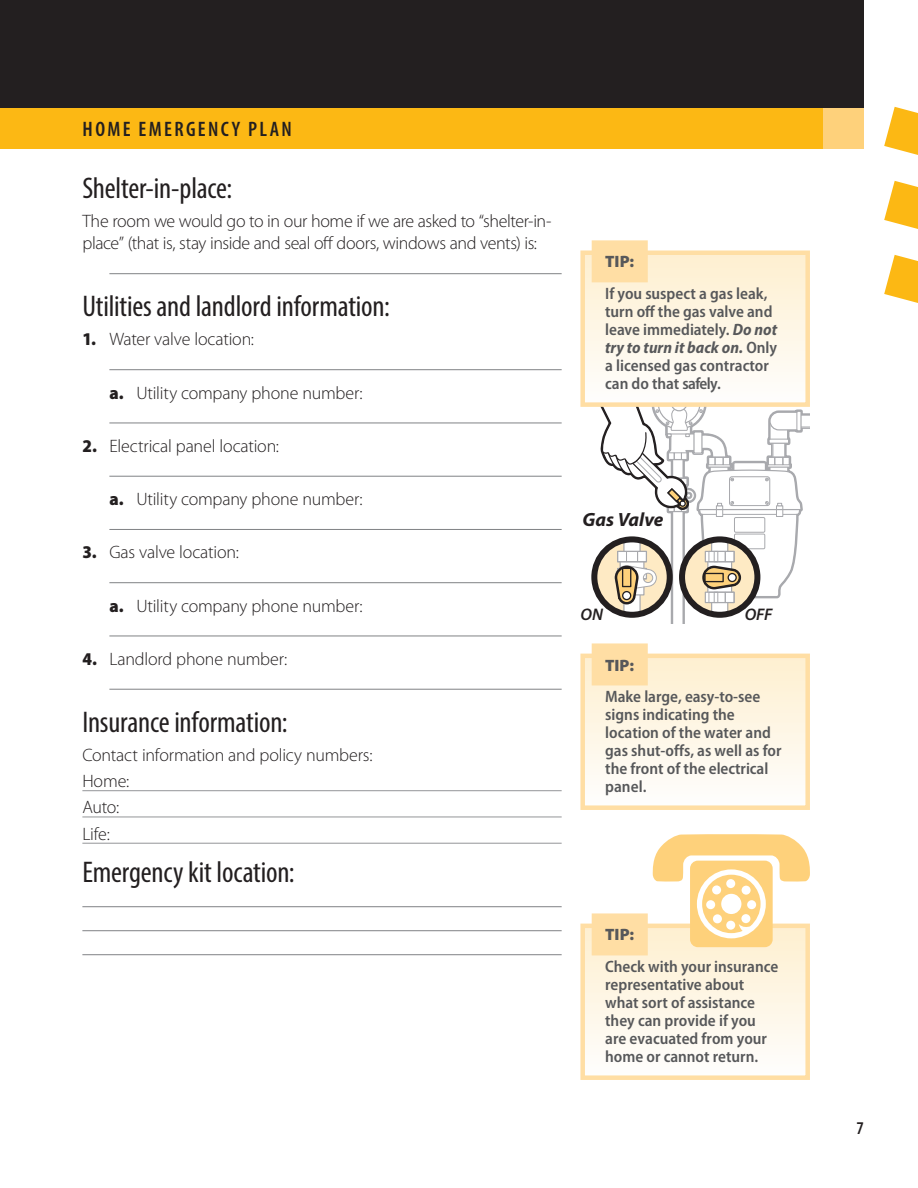
<style>
.page{position:relative;width:918px;height:1188px;background:#fff}
.page>*{position:absolute;margin:0;border:0;box-sizing:border-box;transform-origin:0 0}
.t1{font:condensed 30px "Myriad Pro";letter-spacing:-.005em;color:#231f20}
.t2{font:600 condensed 21px "Myriad Pro";letter-spacing:.11em;color:#231f20}
.t3{font:italic 700 19.2px "Myriad Pro";color:#231f20}
.t4{font:300 18px/22.5px "Myriad Pro";letter-spacing:-.015em;color:#231f20}
.t5{font:600 condensed 18px "Myriad Pro";color:#231f20}
.t6{font:italic 600 16.8px "Myriad Pro";color:#231f20}
.t7{font:600 semi-condensed 16.5px/18px "Myriad Pro";color:#57585a}
.t8{font:900 16.5px "Myriad Pro";letter-spacing:-.005em;color:#57585a}
.s1{font-weight:900;font-stretch:semi-condensed}
.s2{font-weight:700;font-style:italic}
</style>
<div class="page">
<svg style="left:593px;top:407px;width:217px;height:216px"></svg>
<div style="left:623px;top:568px;width:8px;height:19px;background:#fed17b"></div>
<div style="left:622px;top:568px;width:9px;height:19px;border:1px solid #231f20"></div>
<svg style="left:884px;top:255px;width:34px;height:48px"></svg>
<svg style="left:884px;top:107px;width:34px;height:48px"></svg>
<svg style="left:884px;top:181px;width:34px;height:48px"></svg>
<div style="left:0;top:108px;width:864px;height:40px;background:#fcb814"></div>
<div style="left:0;top:0;width:864px;height:108px;background:#231f20"></div>
<div style="left:823px;top:108px;width:41px;height:40px;background:#fed17b"></div>
<div style="left:583px;top:253px;width:225px;height:152px;background:linear-gradient(to bottom,#feefcf,#fefefd)"></div>
<div style="left:583px;top:656px;width:225px;height:152px;background:linear-gradient(to bottom,#feefcf,#fefefd)"></div>
<div style="left:583px;top:926px;width:225px;height:152px;background:linear-gradient(to bottom,#feefcf,#fefefd)"></div>
<div style="left:580px;top:924px;width:230px;height:156px;border:4px solid #ffdea4"></div>
<div style="left:592px;top:913px;width:56px;height:42px;background:#ffdea4"></div>
<div style="left:580px;top:654px;width:230px;height:156px;border:4px solid #ffdea4"></div>
<div style="left:592px;top:643px;width:56px;height:42px;background:#ffdea4"></div>
<div style="left:580px;top:250px;width:230px;height:157px;border:4px solid #ffdea4"></div>
<div style="left:592px;top:240px;width:56px;height:42px;background:#ffdea4"></div>
<hr style="left:82px;top:954px;width:480px;height:1px;background:#808285">
<hr style="left:82px;top:930px;width:480px;height:1px;background:#808285">
<hr style="left:82px;top:906px;width:480px;height:1px;background:#808285">
<hr style="left:82px;top:843px;width:480px;height:1px;background:#939598">
<hr style="left:82px;top:817px;width:480px;height:1px;background:#939598">
<hr style="left:82px;top:790px;width:480px;height:1px;background:#939598">
<hr style="left:109px;top:689px;width:453px;height:1px;background:#808285">
<hr style="left:109px;top:636px;width:453px;height:1px;background:#808285">
<hr style="left:109px;top:582px;width:453px;height:1px;background:#808285">
<hr style="left:109px;top:529px;width:453px;height:1px;background:#808285">
<hr style="left:109px;top:476px;width:453px;height:1px;background:#808285">
<hr style="left:109px;top:423px;width:453px;height:1px;background:#808285">
<hr style="left:109px;top:369px;width:453px;height:1px;background:#808285">
<hr style="left:109px;top:273px;width:453px;height:1px;background:#808285">
<div style="left:690px;top:861px;width:83px;height:86px;background:#fed17b;border-radius:8px"></div>
<div style="left:697px;top:869px;width:69px;height:69px;background:#fff;border-radius:50%"></div>
<svg style="left:653px;top:834px;width:157px;height:99px"></svg>
<div style="left:741px;top:914px;width:9px;height:9px;background:#fff;border-radius:50%"></div>
<div style="left:747px;top:900px;width:9px;height:9px;background:#fff;border-radius:50%"></div>
<div style="left:742px;top:886px;width:9px;height:9px;background:#fff;border-radius:50%"></div>
<div style="left:726px;top:879px;width:9px;height:9px;background:#fff;border-radius:50%"></div>
<div style="left:712px;top:885px;width:9px;height:9px;background:#fff;border-radius:50%"></div>
<div style="left:706px;top:900px;width:9px;height:9px;background:#fff;border-radius:50%"></div>
<div style="left:713px;top:914px;width:9px;height:9px;background:#fff;border-radius:50%"></div>
<div style="left:726px;top:921px;width:9px;height:9px;background:#fff;border-radius:50%"></div>
<div style="left:721px;top:894px;width:20px;height:20px;background:#fff;border-radius:50%"></div>
<p class="t2" style="left:83px;top:118px;width:211px">HOME EMERGENCY PLAN</p>
<p class="t1" style="left:82px;top:170px;width:151px">Shelter-in-place:</p>
<p class="t4" style="left:82px;top:210px;width:471px">The room we would go to in our home if we are asked to “shelter-in&shy;place” (that is, stay inside and seal of doors, windows and vents) is:</p>
<p class="t1" style="left:82px;top:288px;width:309px">Utilities and landlord information:</p>
<p class="t4" style="left:82px;top:328px;width:173px"><span class="s1">1.</span> Water valve location:</p>
<p class="t4" style="left:109px;top:382px;width:255px"><span class="s1">a.</span> Utility company phone number:</p>
<p class="t4" style="left:82px;top:435px;width:198px"><span class="s1">2.</span> Electrical panel location:</p>
<p class="t4" style="left:109px;top:488px;width:255px"><span class="s1">a.</span> Utility company phone number:</p>
<p class="t4" style="left:82px;top:541px;width:158px"><span class="s1">3.</span> Gas valve location:</p>
<p class="t4" style="left:109px;top:595px;width:255px"><span class="s1">a.</span> Utility company phone number:</p>
<p class="t4" style="left:82px;top:648px;width:206px"><span class="s1">4.</span> Landlord phone number:</p>
<p class="t1" style="left:82px;top:704px;width:207px">Insurance information:</p>
<p class="t4" style="left:82px;top:742px;width:292px;line-height:26.2px">Contact information and policy numbers:<br>Home:</p>
<p class="t4" style="left:82px;top:796px;width:38px">Auto:</p>
<p class="t4" style="left:82px;top:823px;width:29px">Life:</p>
<p class="t1" style="left:82px;top:854px;width:214px">Emergency kit location:</p>
<p class="t8" style="left:605px;top:252px;width:31px">TIP:</p>
<p class="t7" style="left:605px;top:285px;width:174px">If you suspect a gas leak, turn of the gas valve and leave immediately. <span class="s2">Do not try to turn it back on.</span> Only a licensed gas contractor can do that safely.</p>
<p class="t3" style="left:582px;top:509px;width:82px">Gas Valve</p>
<p class="t6" style="left:580px;top:606px;width:24px">ON</p>
<p class="t6" style="left:745px;top:606px;width:29px">OFF</p>
<p class="t8" style="left:605px;top:656px;width:30px">TIP:</p>
<p class="t7" style="left:605px;top:688px;width:178px">Make large, easy-to-see signs indicating the location of the water and gas shut-offs, as well as for the front of the electrical panel.</p>
<p class="t8" style="left:605px;top:925px;width:31px">TIP:</p>
<p class="t7" style="left:605px;top:958px;width:175px">Check with your insurance representative about what sort of assistance they can provide if you are evacuated from your home or cannot return.</p>
<p class="t5" style="left:857px;top:1118px;width:9px">7</p>
</div>
